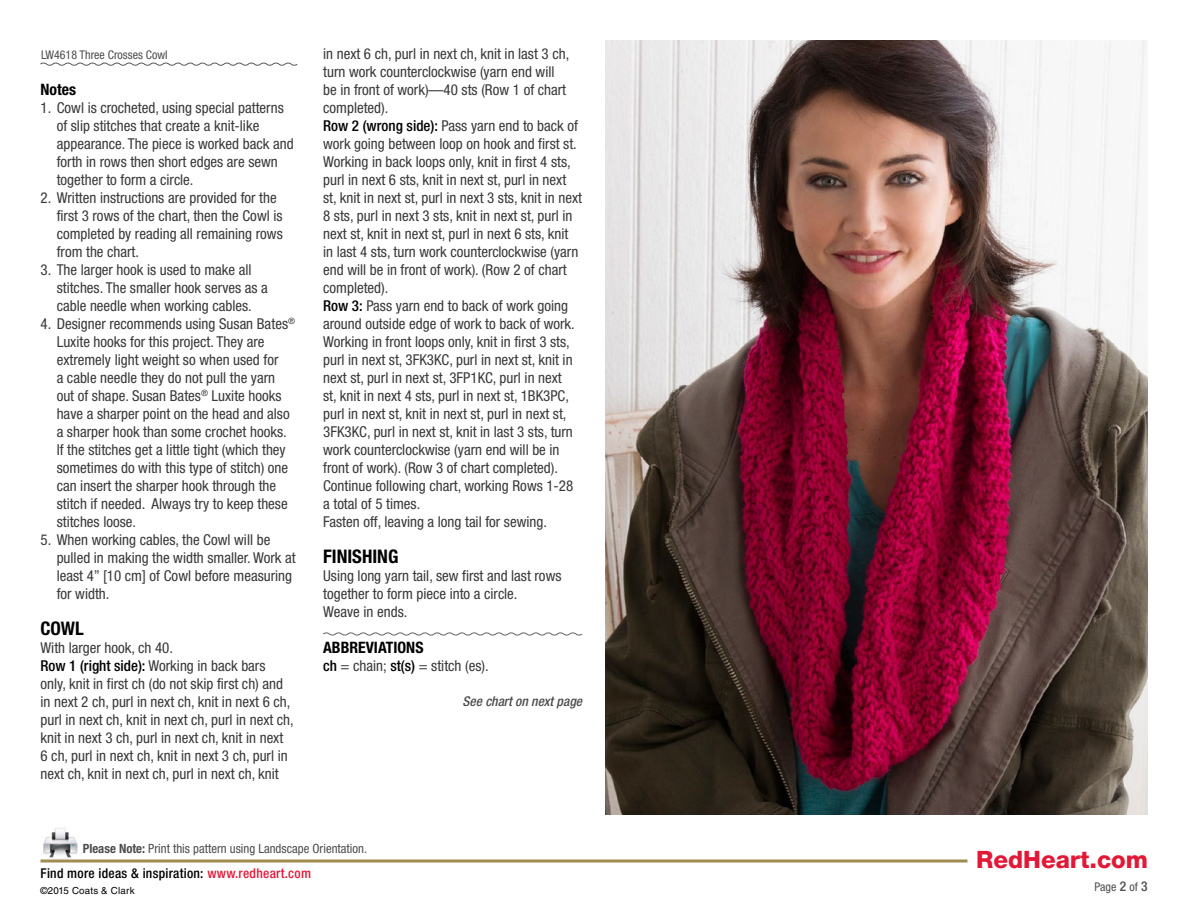
<style>
.page{position:relative;width:1188px;height:918px;background:#fff}
.page>*{position:absolute;margin:0;border:0;box-sizing:border-box;transform-origin:0 0}
.t1{font:800 24px "Helvetica Neue LT Std";color:#e31837}
.t2{font:700 condensed 18.75px "Helvetica Neue LT Std";color:#000}
.t3{font:700 condensed 15.75px "Helvetica Neue LT Std";color:#000}
.t4{font:condensed 15px/18px "Helvetica Neue LT Std";color:#383839}
.t5{font:500 condensed 13.5px "Helvetica Neue LT Std";letter-spacing:.02em;color:#000}
.t6{font:italic 500 condensed 13.5px "Helvetica Neue LT Std";color:#4d4d4f}
.t7{font:condensed 12.75px "Helvetica Neue LT Std";color:#4d4d4f}
.t8{font:condensed 12px "Helvetica Neue LT Std";color:#4d4d4f}
.t9{font:9.75px "Helvetica LT Std";letter-spacing:.02em;color:#000}
.s1{font-weight:500;color:#000}
.s2{font-weight:700}
.s3{color:#e31837}
.s4{font-weight:500;font-size:13.5px}
</style>
<div class="page">
<hr style="left:40px;top:860px;width:928px;height:2px;background:#a18b50">
<img style="left:43px;top:828px;width:35px;height:31px">
<svg style="left:40px;top:62px;width:258px;height:4px"></svg>
<svg style="left:323px;top:632px;width:260px;height:4px"></svg>
<img style="left:606px;top:40px;width:542px;height:775px">
<p class="t8" style="left:41px;top:47px;width:128px">LW4618 Three Crosses Cowl</p>
<p class="t3" style="left:40px;top:79px;width:37px">Notes</p>
<p class="t4" style="left:57px;top:98px;width:238px;text-indent:-16px">1. Cowl is crocheted, using special patterns of slip stitches that create a knit-like appearance. The piece is worked back and forth in rows then short edges are sewn together to form a circle.</p>
<p class="t4" style="left:57px;top:188px;width:228px;text-indent:-16px">2. Written instructions are provided for the first 3 rows of the chart, then the Cowl is completed by reading all remaining rows from the chart.</p>
<p class="t4" style="left:57px;top:260px;width:213px;text-indent:-16px">3. The larger hook is used to make all stitches. The smaller hook serves as a cable needle when working cables.</p>
<p class="t4" style="left:57px;top:314px;width:240px;text-indent:-16px">4. Designer recommends using Susan Bates<sup>® </sup>Luxite hooks for this project. They are extremely light weight so when used for<br>a cable needle they do not pull the yarn out of shape. Susan Bates<sup>®</sup> Luxite hooks have a sharper point on the head and also a sharper hook than some crochet hooks.<br>If the stitches get a little tight (which they sometimes do with this type of stitch) one can insert the sharper hook through the stitch if needed. Always try to keep these stitches loose.</p>
<p class="t4" style="left:57px;top:530px;width:241px;text-indent:-16px">5. When working cables, the Cowl will be pulled in making the width smaller. Work at least 4” [10 cm] of Cowl before measuring for width.</p>
<p class="t2" style="left:40px;top:616px;width:45px">COWL</p>
<p class="t4" style="left:40px;top:638px;width:255px">With larger hook, ch 40.<br><span class="s1">Row 1 (right side):</span> Working in back bars only, knit in first ch (do not skip first ch) and in next 2 ch, purl in next ch, knit in next 6 ch, purl in next ch, knit in next ch, purl in next ch, knit in next 3 ch, purl in next ch, knit in next 6 ch, purl in next ch, knit in next 3 ch, purl in next ch, knit in next ch, purl in next ch, knit</p>
<p class="t4" style="left:323px;top:44px;width:260px">in next 6 ch, purl in next ch, knit in last 3 ch, turn work counterclockwise (yarn end will<br>be in front of work)—40 sts (Row 1 of chart completed).<br><span class="s1">Row 2 (wrong side):</span> Pass yarn end to back of work going between loop on hook and first st.<br>Working in back loops only, knit in first 4 sts, purl in next 6 sts, knit in next st, purl in next st, knit in next st, purl in next 3 sts, knit in next 8 sts, purl in next 3 sts, knit in next st, purl in next st, knit in next st, purl in next 6 sts, knit in last 4 sts, turn work counterclockwise (yarn end will be in front of work). (Row 2 of chart completed).<br><span class="s1">Row 3:</span> Pass yarn end to back of work going around outside edge of work to back of work.<br>Working in front loops only, knit in first 3 sts, purl in next st, 3FK3KC, purl in next st, knit in next st, purl in next st, 3FP1KC, purl in next<br>st, knit in next 4 sts, purl in next st, 1BK3PC, purl in next st, knit in next st, purl in next st, 3FK3KC, purl in next st, knit in last 3 sts, turn work counterclockwise (yarn end will be in front of work). (Row 3 of chart completed).<br>Continue following chart, working Rows 1-28 a total of 5 times.<br>Fasten off, leaving a long tail for sewing.</p>
<p class="t2" style="left:323px;top:544px;width:77px">FINISHING</p>
<p class="t4" style="left:323px;top:566px;width:240px">Using long yarn tail, sew first and last rows together to form piece into a circle.<br>Weave in ends.</p>
<p class="t3" style="left:323px;top:637px;width:102px">ABBREVIATIONS</p>
<p class="t4" style="left:323px;top:656px;width:167px"><span class="s1">ch</span> = chain; <span class="s1">st(s)</span> = stitch (es).</p>
<p class="t6" style="left:463px;top:694px;width:121px">See chart on next page</p>
<p class="t7" style="left:83px;top:841px;width:286px"><span class="s2">Please Note:</span> Print this pattern using Landscape Orientation.</p>
<p class="t9" style="left:40px;top:885px;width:96px">©2015 Coats &amp; Clark</p>
<p class="t5" style="left:40px;top:865px;width:272px">Find more ideas &amp; inspiration: <span class="s3">www.redheart.com</span></p>
<h1 class="t1" style="left:976px;top:845px;width:174px">RedHeart.com</h1>
<p class="t8" style="left:1095px;top:880px;width:55px">Page <span class="s4">2</span> of <span class="s4">3</span></p>
</div>
